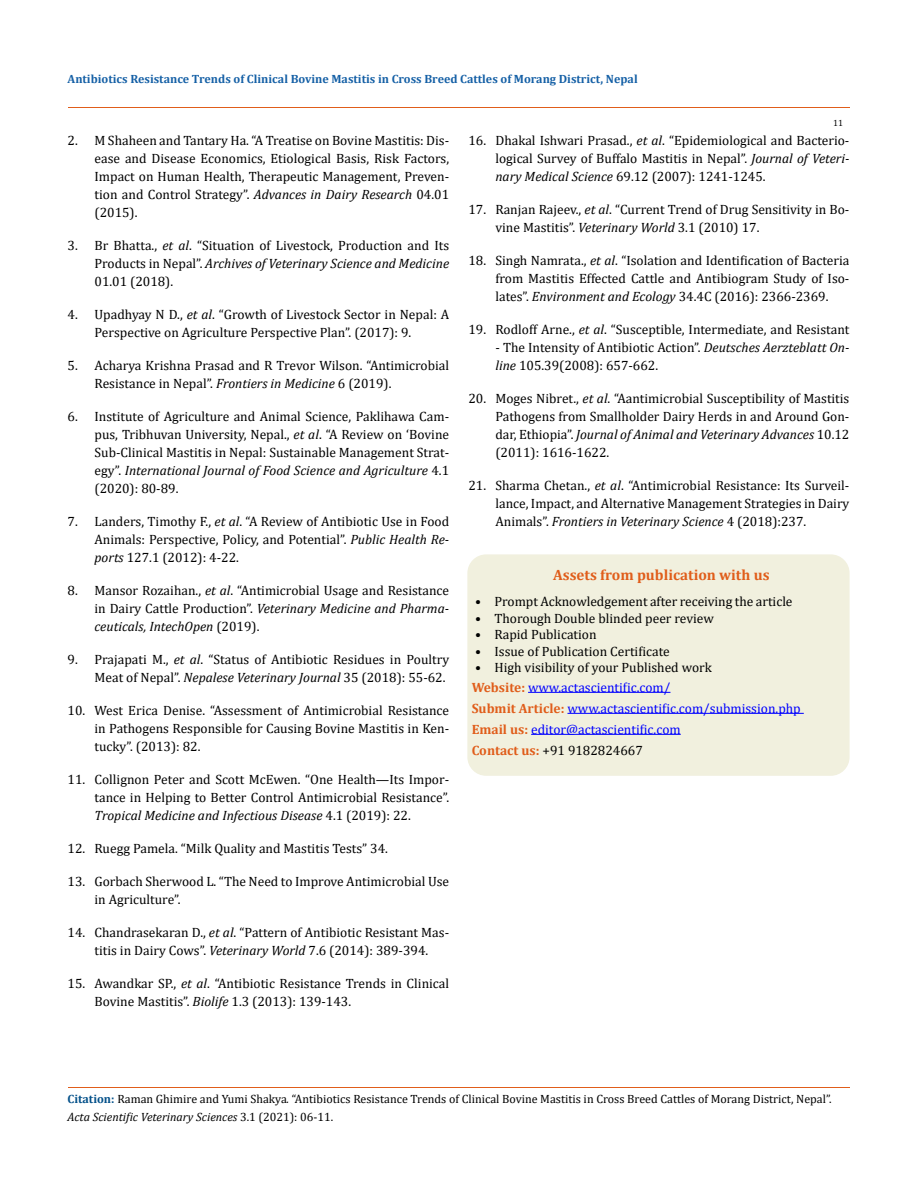
<style>
.page{position:relative;width:917px;height:1188px;background:#fff}
.page>*{position:absolute;margin:0;border:0;box-sizing:border-box;transform-origin:0 0}
.t1{font:700 15px "Cambria";color:#e05d1a}
.t2{font:13.5px/18px "Cambria";color:#000;text-align:justify}
.t3{font:13.5px/21px "Cambria";color:#00f}
.t4{font:12px/18px "Cambria";color:#000}
.t5{font:700 12px "Cambria";color:#1560a6}
.t6{font:9px "Cambria";color:#000}
.s1{font-style:italic}
.s2{font-weight:700;color:#e05d1a}
.s3{color:#000}
.s4{font-weight:700;color:#035089}
</style>
<div class="page">
<div style="left:468px;top:555px;width:380px;height:220px;background:#f1f0de;border-radius:18px"></div>
<div style="left:467px;top:554px;width:382px;height:222px;border:2px solid #f1f0de;border-radius:18px"></div>
<hr style="left:528px;top:692px;width:142px;height:1px;background:#00f">
<hr style="left:567px;top:713px;width:236px;height:1px;background:#00f">
<hr style="left:531px;top:734px;width:149px;height:1px;background:#00f">
<hr style="left:68px;top:108px;width:781px;height:1px;background:#e05d1a">
<hr style="left:68px;top:1088px;width:781px;height:1px;background:#e05d1a">
<p class="t5" style="left:68px;top:70px;width:571px">Antibiotics Resistance Trends of Clinical Bovine Mastitis in Cross Breed Cattles of Morang District, Nepal</p>
<p class="t6" style="left:833px;top:118px;width:11px">11</p>
<p class="t2" style="left:94px;top:132px;width:356px;text-indent:-27px">2. M Shaheen and Tantary Ha. “A Treatise on Bovine Mastitis: Dis&shy;ease and Disease Economics, Etiological Basis, Risk Factors, Impact on Human Health, Therapeutic Management, Preven&shy;tion and Control Strategy”. <span class="s1">Advances in Dairy Research</span> 04.01 (2015).</p>
<p class="t2" style="left:94px;top:237px;width:356px;text-indent:-27px">3. Br Bhatta., <span class="s1">et al</span>. “Situation of Livestock, Production and Its Products in Nepal”. <span class="s1">Archives of Veterinary Science and Medicine </span>01.01 (2018).</p>
<p class="t2" style="left:94px;top:306px;width:356px;text-indent:-27px">4. Upadhyay N D., <span class="s1">et al</span>. “Growth of Livestock Sector in Nepal: A<br>Perspective on Agriculture Perspective Plan”. (2017): 9.</p>
<p class="t2" style="left:94px;top:357px;width:356px;text-indent:-27px">5. Acharya Krishna Prasad and R Trevor Wilson. “Antimicrobial<br>Resistance in Nepal”. <span class="s1">Frontiers in Medicine</span> 6 (2019).</p>
<p class="t2" style="left:94px;top:408px;width:356px;text-indent:-27px">6. Institute of Agriculture and Animal Science, Paklihawa Cam&shy;pus, Tribhuvan University, Nepal., <span class="s1">et al</span>. “A Review on ‘Bovine Sub-Clinical Mastitis in Nepal: Sustainable Management Strat&shy;egy”. <span class="s1">International Journal of Food Science and Agriculture</span> 4.1 (2020): 80-89.</p>
<p class="t2" style="left:94px;top:513px;width:356px;text-indent:-27px">7. Landers, Timothy F., <span class="s1">et al</span>. “A Review of Antibiotic Use in Food Animals: Perspective, Policy, and Potential”. <span class="s1">Public Health Re&shy;ports</span> 127.1 (2012): 4-22.</p>
<p class="t2" style="left:94px;top:582px;width:356px;text-indent:-27px">8. Mansor Rozaihan., <span class="s1">et al</span>. “Antimicrobial Usage and Resistance in Dairy Cattle Production”. <span class="s1">Veterinary Medicine and Pharma&shy;ceuticals, IntechOpen</span> (2019).</p>
<p class="t2" style="left:67px;top:651px;width:383px;text-align:right">9. Prajapati M., <span class="s1">et al</span>. “Status of Antibiotic Residues in Poultry<br>Meat of Nepal”. <span class="s1">Nepalese Veterinary Journal</span> 35 (2018): 55-62.</p>
<p class="t2" style="left:94px;top:702px;width:356px;text-indent:-27px">10. West Erica Denise. “Assessment of Antimicrobial Resistance in Pathogens Responsible for Causing Bovine Mastitis in Ken&shy;tucky”. (2013): 82.</p>
<p class="t2" style="left:94px;top:771px;width:356px;text-indent:-27px">11. Collignon Peter and Scott McEwen. “One Health—Its Impor&shy;tance in Helping to Better Control Antimicrobial Resistance”.<br><span class="s1">Tropical Medicine and Infectious Disease</span> 4.1 (2019): 22.</p>
<p class="t2" style="left:67px;top:840px;width:322px">12. Ruegg Pamela. “Milk Quality and Mastitis Tests” 34.</p>
<p class="t2" style="left:94px;top:873px;width:356px;text-indent:-27px">13. Gorbach Sherwood L. “The Need to Improve Antimicrobial Use in Agriculture”.</p>
<p class="t2" style="left:67px;top:924px;width:383px;text-align:center">14. Chandrasekaran D., <span class="s1">et al</span>. “Pattern of Antibiotic Resistant Mas&shy;titis in Dairy Cows”. <span class="s1">Veterinary World</span> 7.6 (2014): 389-394.</p>
<p class="t2" style="left:94px;top:975px;width:356px;text-indent:-27px">15. Awandkar SP., <span class="s1">et al</span>. “Antibiotic Resistance Trends in Clinical<br>Bovine Mastitis”. <span class="s1">Biolife</span> 1.3 (2013): 139-143.</p>
<p class="t2" style="left:495px;top:132px;width:355px;text-indent:-27px">16. Dhakal Ishwari Prasad., <span class="s1">et al</span>. “Epidemiological and Bacterio&shy;logical Survey of Buffalo Mastitis in Nepal”. <span class="s1">Journal of Veteri&shy;nary Medical Science</span> 69.12 (2007): 1241-1245.</p>
<p class="t2" style="left:495px;top:200px;width:355px;text-indent:-27px">17. Ranjan Rajeev., <span class="s1">et al</span>. “Current Trend of Drug Sensitivity in Bo&shy;vine Mastitis”. <span class="s1">Veterinary World</span> 3.1 (2010) 17.</p>
<p class="t2" style="left:495px;top:251px;width:355px;text-indent:-27px">18. Singh Namrata., <span class="s1">et al</span>. “Isolation and Identification of Bacteria from Mastitis Effected Cattle and Antibiogram Study of Iso&shy;lates”. <span class="s1">Environment and Ecology</span> 34.4C (2016): 2366-2369.</p>
<p class="t2" style="left:468px;top:320px;width:382px">19. Rodloff Arne., <span class="s1">et al</span>. “Susceptible, Intermediate, and Resistant</p>
<p class="t2" style="left:495px;top:338px;width:355px">- The Intensity of Antibiotic Action”. <span class="s1">Deutsches Aerzteblatt On&shy;line</span> 105.39(2008): 657-662.</p>
<p class="t2" style="left:495px;top:389px;width:355px;text-indent:-27px">20. Moges Nibret., <span class="s1">et al</span>. “Aantimicrobial Susceptibility of Mastitis Pathogens from Smallholder Dairy Herds in and Around Gon&shy;dar, Ethiopia”. <span class="s1">Journal of Animal and Veterinary Advances</span> 10.12 (2011): 1616-1622.</p>
<p class="t2" style="left:495px;top:476px;width:355px;text-indent:-27px">21. Sharma Chetan., <span class="s1">et al</span>. “Antimicrobial Resistance: Its Surveil&shy;lance, Impact, and Alternative Management Strategies in Dairy Animals”. <span class="s1">Frontiers in Veterinary Science</span> 4 (2018):237.</p>
<p class="t1" style="left:553px;top:565px;width:218px">Assets from publication with us</p>
<p class="t2" style="left:475px;top:592px;width:319px">• Prompt Acknowledgement after receiving the article</p>
<p class="t2" style="left:475px;top:609px;width:240px">• Thorough Double blinded peer review</p>
<p class="t2" style="left:475px;top:625px;width:123px">• Rapid Publication</p>
<p class="t2" style="left:475px;top:642px;width:196px">• Issue of Publication Certificate</p>
<p class="t2" style="left:475px;top:658px;width:238px">• High visibility of your Published work</p>
<p class="t3" style="left:471px;top:676px;width:330px"><span class="s2">Website:</span> www.actascientific.com/<br><span class="s2">Submit Article:</span> www.actascientific.com/submission.php <span class="s2">Email us:</span> editor@actascientific.com<br><span class="s2">Contact us:</span> <span class="s3">+91 9182824667</span></p>
<p class="t4" style="left:68px;top:1090px;width:765px"><span class="s4">Citation:</span> Raman Ghimire and Yumi Shakya<span class="s1">.</span> “Antibiotics Resistance Trends of Clinical Bovine Mastitis in Cross Breed Cattles of Morang District, Nepal”.<br><span class="s1">Acta Scientific Veterinary Sciences</span> 3.1 (2021): 06-11.</p>
</div>
